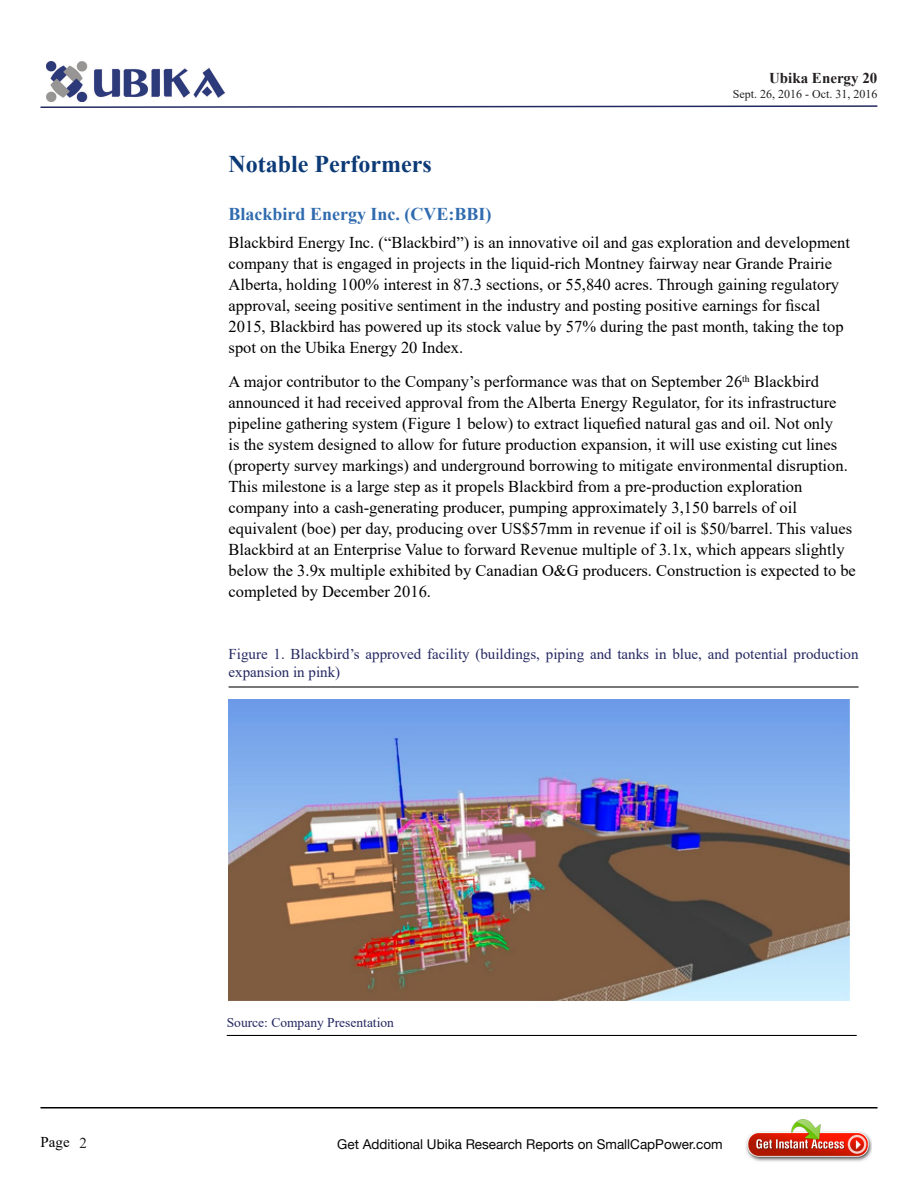
<style>
.page{position:relative;width:918px;height:1188px;background:#fff}
.page>*{position:absolute;margin:0;border:0;box-sizing:border-box;transform-origin:0 0}
.Heading_1{font:700 24px "Times New Roman";color:#0b3a76}
.Heading_2{font:700 18px "Times New Roman";color:#306baf}
.Body_text{font:16.5px/21px "Times New Roman";color:#000}
.Body_text-2{font:15px/18px "Times New Roman";color:#242860}
.t1{font:700 15px "Times New Roman";color:#231f20}
.t2{font:15px "Times New Roman";color:#000}
.t3{font:13.5px "Helvetica Neue";color:#040503}
.Body_text-3{font:13.5px "Times New Roman";color:#242860}
.t4{font:12px "Times New Roman";color:#231f20}
.s1{color:#231f20}
</style>
<div class="page">
<img style="left:47px;top:61px;width:178px;height:41px">
<svg style="left:40px;top:105px;width:838px;height:3px"></svg>
<hr style="left:40px;top:1107px;width:838px;height:1px;background:#000">
<img style="left:746px;top:1120px;width:126px;height:42px">
<hr style="left:229px;top:686px;width:630px;height:2px;background:#000">
<hr style="left:227px;top:1035px;width:630px;height:1px;background:#000">
<img style="left:229px;top:700px;width:621px;height:301px">
<p class="t1" style="left:769px;top:68px;width:110px">Ubika Energy 20</p>
<p class="t4" style="left:733px;top:85px;width:146px">Sept. 26, 2016 - Oct. 31, 2016</p>
<p class="Heading_1" style="left:229px;top:146px;width:205px">Notable Performers</p>
<p class="Heading_2" style="left:229px;top:201px;width:265px">Blackbird Energy Inc. (CVE:BBI)</p>
<p class="Body_text" style="left:229px;top:231px;width:623px">Blackbird Energy Inc. (“Blackbird”) is an innovative oil and gas exploration and development company that is engaged in projects in the liquid-rich Montney fairway near Grande Prairie Alberta, holding 100% interest in 87.3 sections, or 55,840 acres. Through gaining regulatory approval, seeing positive sentiment in the industry and posting positive earnings for fiscal 2015, Blackbird has powered up its stock value by 57% during the past month, taking the top spot on the Ubika Energy 20 Index.</p>
<p class="Body_text" style="left:229px;top:370px;width:629px">A major contributor to the Company’s performance was that on September 26<sup>th</sup> Blackbird announced it had received approval from the Alberta Energy Regulator, for its infrastructure pipeline gathering system (Figure 1 below) to extract liquefied natural gas and oil. Not only<br>is the system designed to allow for future production expansion, it will use existing cut lines (property survey markings) and underground borrowing to mitigate environmental disruption.<br>This milestone is a large step as it propels Blackbird from a pre-production exploration company into a cash-generating producer, pumping approximately 3,150 barrels of oil equivalent (boe) per day, producing over US$57mm in revenue if oil is $50/barrel. This values Blackbird at an Enterprise Value to forward Revenue multiple of 3.1x, which appears slightly below the 3.9x multiple exhibited by Canadian O&amp;G producers. Construction is expected to be completed by December 2016.</p>
<p class="Body_text-2" style="left:229px;top:645px;width:631px">Figure 1. Blackbird’s approved facility (buildings, piping and tanks in blue, and potential production expansion in pink)</p>
<p class="Body_text-3" style="left:227px;top:1013px;width:169px">Source: Company Presentation</p>
<p class="t2" style="left:40px;top:1132px;width:48px">Page <span class="s1">2</span></p>
<p class="t3" style="left:337px;top:1136px;width:387px">Get Additional Ubika Research Reports on SmallCapPower.com</p>
</div>
